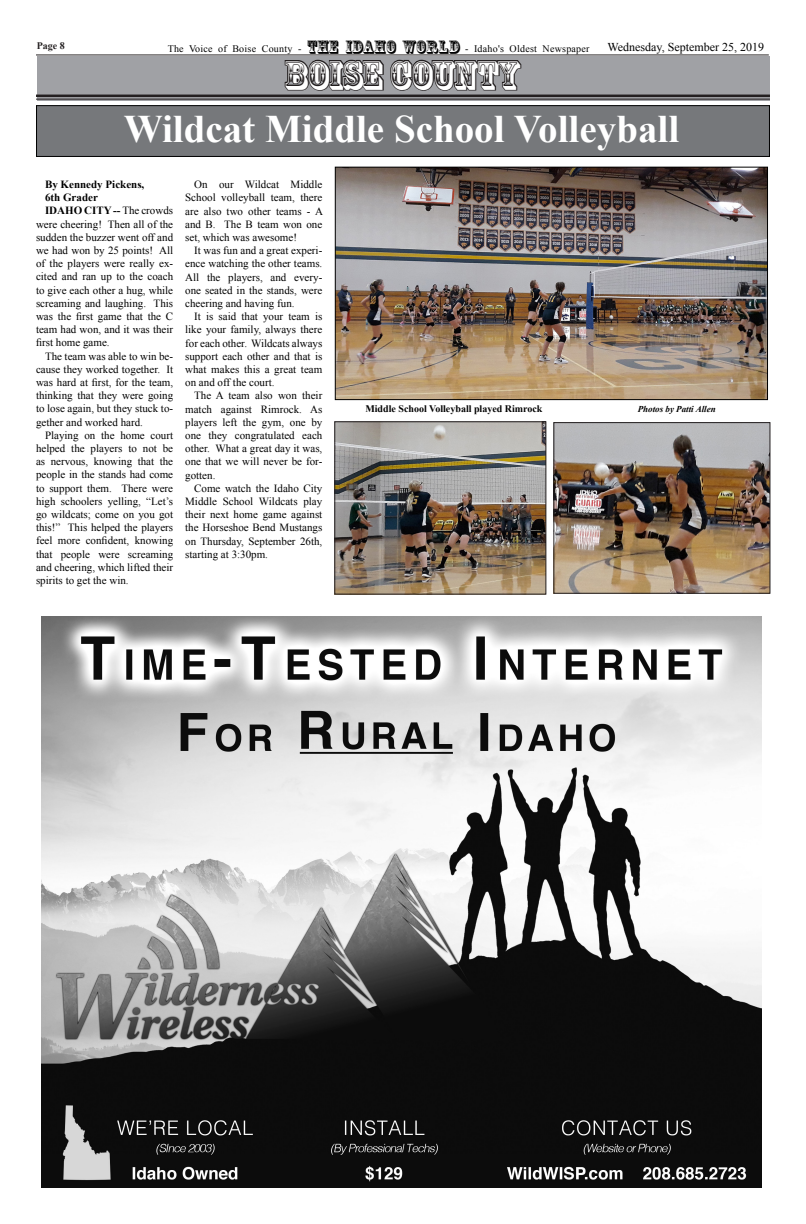
<style>
.page{position:relative;width:806px;height:1224px;background:#fff}
.page>*{position:absolute;margin:0;border:0;box-sizing:border-box;transform-origin:0 0}
.Headline{font:700 39px "Times New Roman";color:#fff}
.sect_heads{font:38px "Rosewood Std";color:#fff}
.t1{font:12px "Times New Roman";color:#000}
.Body_text{font:11px/13.2px "Times New Roman";color:#000;text-align:justify}
.Body_text-2{font:700 11px "Times New Roman";color:#000}
.t2{font:10px "Times New Roman";letter-spacing:.025em;color:#000}
.Body_Text{font:700 10px "Times New Roman";color:#000}
.t3{font:700 10px "Times New Roman";color:#231f20}
.Body_Text-2{font:italic 700 9px "Times New Roman";color:#000}
.s1{font-family:"Rosewood Std";font-size:18px}
.s2{font-weight:700}
</style>
<div class="page">
<div style="left:37px;top:56px;width:733px;height:45px;background:#a0a1a5"></div>
<hr style="left:36px;top:95px;width:734px;height:2px;background:#231f20">
<hr style="left:36px;top:99px;width:734px;height:1px;background:#231f20">
<hr style="left:36px;top:55px;width:732px;height:1px;background:#231f20">
<svg style="left:284px;top:54px;width:238px;height:46px"></svg>
<img style="left:41px;top:616px;width:720px;height:572px">
<div style="left:36px;top:105px;width:734px;height:52px;background:#76787b;border:1px solid #000"></div>
<img style="left:337px;top:169px;width:429px;height:229px">
<div style="left:335px;top:167px;width:433px;height:233px;border:1px solid #000"></div>
<img style="left:555px;top:424px;width:213px;height:168px">
<div style="left:553px;top:422px;width:217px;height:172px;border:1px solid #231f20"></div>
<img style="left:336px;top:423px;width:208px;height:170px">
<div style="left:334px;top:421px;width:212px;height:174px;border:1px solid #231f20"></div>
<p class="t3" style="left:37px;top:39px;width:30px">Page 8</p>
<p class="t2" style="left:168px;top:42px;width:423px">The Voice of Boise County - <span class="s1">THE IDAHO WORLD</span> - Idaho's Oldest Newspaper</p>
<p class="t1" style="left:607px;top:39px;width:158px">Wednesday, September 25, 2019</p>
<p class="sect_heads" style="left:284px;top:53px;width:236px">BOISE COUNTY</p>
<p class="Headline" style="left:124px;top:102px;width:557px">Wildcat Middle School Volleyball</p>
<p class="Body_text" style="left:185px;top:178px;width:139px;text-indent:9px">On our Wildcat Middle School volleyball team, there are also two other teams - A and B. The B team won one set, which was awesome!</p>
<p class="Body_text" style="left:185px;top:244px;width:139px;text-indent:9px">It was fun and a great experi&shy;ence watching the other teams.<br>All the players, and every&shy;one seated in the stands, were cheering and having fun.</p>
<p class="Body_text" style="left:185px;top:310px;width:139px;text-indent:9px">It is said that your team is like your family, always there for each other. Wildcats always support each other and that is what makes this a great team on and off the court.</p>
<p class="Body_text" style="left:185px;top:389px;width:139px;text-indent:9px">The A team also won their match against Rimrock. As players left the gym, one by one they congratulated each other. What a great day it was, one that we will never be for&shy;gotten.</p>
<p class="Body_text" style="left:185px;top:481px;width:139px;text-indent:9px">Come watch the Idaho City Middle School Wildcats play their next home game against the Horseshoe Bend Mustangs on Thursday, September 26th, starting at 3:30pm.</p>
<p class="Body_text-2" style="left:45px;top:177px;width:101px">By Kennedy Pickens,</p>
<p class="Body_text-2" style="left:45px;top:190px;width:54px">6th Grader</p>
<p class="Body_text" style="left:36px;top:204px;width:139px;text-indent:9px"><span class="s2">IDAHO CITY --</span> The crowds were cheering! Then all of the sudden the buzzer went off and we had won by 25 points! All of the players were really ex&shy;cited and ran up to the coach to give each other a hug, while screaming and laughing. This was the first game that the C team had won, and it was their first home game.</p>
<p class="Body_text" style="left:36px;top:349px;width:139px;text-indent:9px">The team was able to win be&shy;cause they worked together. It was hard at first, for the team, thinking that they were going to lose again, but they stuck to&shy;gether and worked hard.</p>
<p class="Body_text" style="left:36px;top:428px;width:139px;text-indent:9px">Playing on the home court helped the players to not be as nervous, knowing that the people in the stands had come to support them. There were high schoolers yelling, “Let’s go wildcats; come on you got this!” This helped the players feel more confident, knowing that people were screaming and cheering, which lifted their spirits to get the win.</p>
<p class="Body_Text" style="left:365px;top:402px;width:179px">Middle School Volleyball played Rimrock</p>
<p class="Body_Text-2" style="left:637px;top:402px;width:79px">Photos by Patti Allen</p>
</div>
